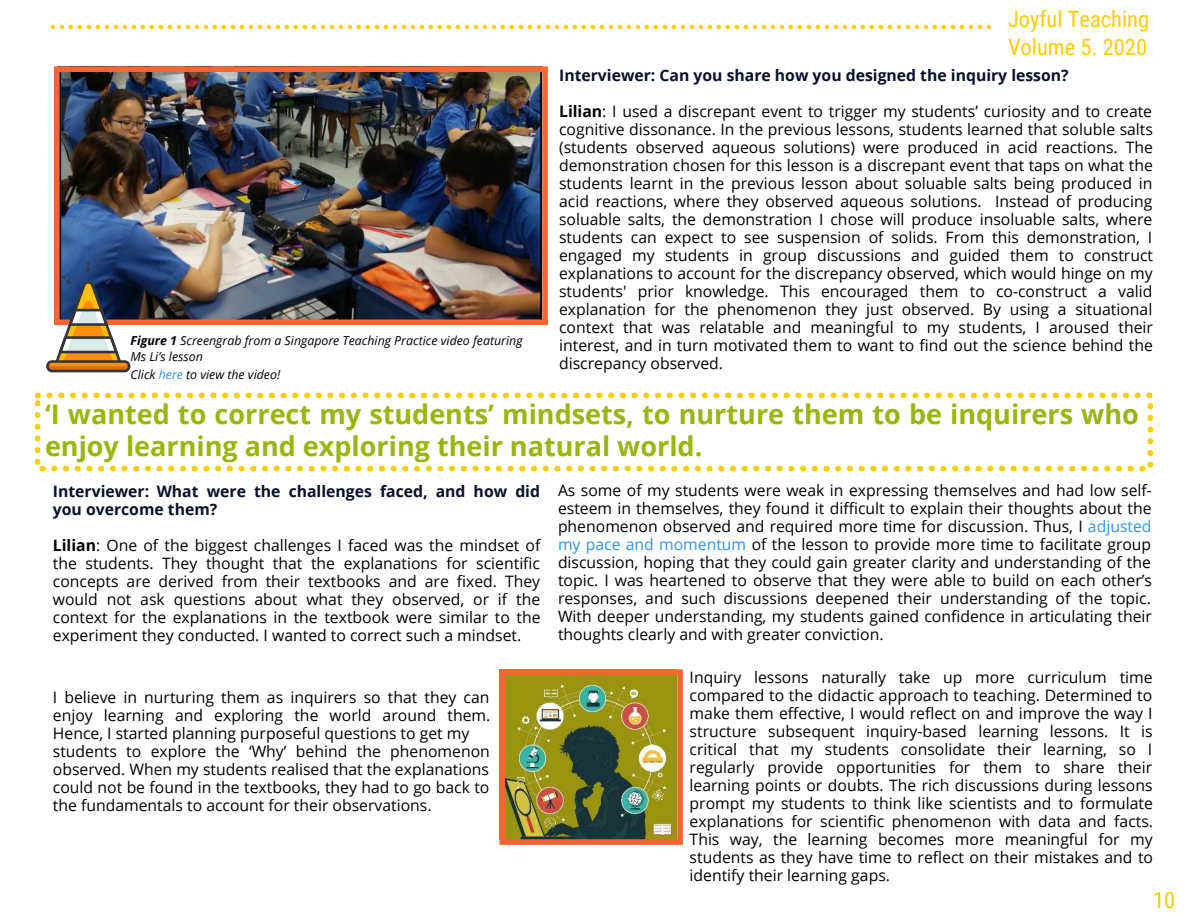
<style>
.page{position:relative;width:1188px;height:918px;background:#fff}
.page>*{position:absolute;margin:0;border:0;box-sizing:border-box;transform-origin:0 0}
.t1{font:700 27px/31.5px "Open Sans";color:#9cb40e}
.t2{font:22.5px/28.2px "Roboto Condensed";color:#facd00}
.t3{font:15.75px/18px "Open Sans";color:#000;text-align:justify}
.t4{font:700 15.75px/18px "Open Sans";color:#080f2b}
.t5{font:italic 12.3px/15.8px "Open Sans";color:#000}
.s1{font-weight:700}
.s2{color:#2d95ec}
</style>
<div class="page">
<svg style="left:35px;top:393px;width:1118px;height:78px"></svg>
<svg style="left:51px;top:25px;width:940px;height:4px"></svg>
<img style="left:61px;top:73px;width:480px;height:245px">
<img style="left:507px;top:676px;width:169px;height:162px">
<div style="left:54px;top:66px;width:494px;height:259px;border:6px solid #f56634"></div>
<div style="left:46px;top:360px;width:84px;height:12px;border:3px solid #33363a;border-radius:5px"></div>
<svg style="left:48px;top:263px;width:81px;height:107px"></svg>
<div style="left:500px;top:669px;width:183px;height:176px;border:6px solid #f56634"></div>
<h2 class="t2" style="left:1008px;top:4px;width:143px">Joyful Teaching<br>Volume 5. 2020</h2>
<p class="t4" style="left:559px;top:66px;width:511px">Interviewer: Can you share how you designed the inquiry lesson?</p>
<p class="t3" style="left:559px;top:102px;width:595px"><span class="s1">Lilian</span>: I used a discrepant event to trigger my students’ curiosity and to create cognitive dissonance. In the previous lessons, students learned that soluble salts (students observed aqueous solutions) were produced in acid reactions. The demonstration chosen for this lesson is a discrepant event that taps on what the students learnt in the previous lesson about soluable salts being produced in acid reactions, where they observed aqueous solutions. Instead of producing soluable salts, the demonstration I chose will produce insoluable salts, where students can expect to see suspension of solids. From this demonstration, I engaged my students in group discussions and guided them to construct explanations to account for the discrepancy observed, which would hinge on my students' prior knowledge. This encouraged them to co-construct a valid explanation for the phenomenon they just observed. By using a situational context that was relatable and meaningful to my students, I aroused their interest, and in turn motivated them to want to find out the science behind the discrepancy observed.</p>
<h1 class="t1" style="left:45px;top:398px;width:1095px">‘I wanted to correct my students’ mindsets, to nurture them to be inquirers who enjoy learning and exploring their natural world.</h1>
<p class="t5" style="left:130px;top:333px;width:394px"><span class="s1">Figure 1</span> Screengrab from a Singapore Teaching Practice video featuring<br>Ms Li’s lesson</p>
<p class="t5" style="left:130px;top:366px;width:151px">Click <span class="s2">here</span> to view the video!</p>
<p class="t4" style="left:53px;top:482px;width:489px">Interviewer: What were the challenges faced, and how did you overcome them?</p>
<p class="t3" style="left:53px;top:536px;width:489px"><span class="s1">Lilian</span>: One of the biggest challenges I faced was the mindset of the students. They thought that the explanations for scientific concepts are derived from their textbooks and are fixed. They would not ask questions about what they observed, or if the context for the explanations in the textbook were similar to the experiment they conducted. I wanted to correct such a mindset.</p>
<p class="t3" style="left:53px;top:688px;width:439px;text-align:left">I believe in nurturing them as inquirers so that they can enjoy learning and exploring the world around them.<br>Hence, I started planning purposeful questions to get my students to explore the ‘Why’ behind the phenomenon observed. When my students realised that the explanations could not be found in the textbooks, they had to go back to the fundamentals to account for their observations.</p>
<p class="t3" style="left:558px;top:481px;width:595px">As some of my students were weak in expressing themselves and had low self&shy;esteem in themselves, they found it difficult to explain their thoughts about the phenomenon observed and required more time for discussion. Thus, I <span class="s2">adjusted my pace and momentum</span> of the lesson to provide more time to facilitate group discussion, hoping that they could gain greater clarity and understanding of the topic. I was heartened to observe that they were able to build on each other’s responses, and such discussions deepened their understanding of the topic.<br>With deeper understanding, my students gained confidence in articulating their thoughts clearly and with greater conviction.</p>
<p class="t3" style="left:690px;top:668px;width:465px">Inquiry lessons naturally take up more curriculum time compared to the didactic approach to teaching. Determined to make them effective, I would reflect on and improve the way I structure subsequent inquiry-based learning lessons. It is critical that my students consolidate their learning, so I regularly provide opportunities for them to share their learning points or doubts. The rich discussions during lessons prompt my students to think like scientists and to formulate explanations for scientific phenomenon with data and facts.<br>This way, the learning becomes more meaningful for my students as they have time to reflect on their mistakes and to identify their learning gaps.</p>
<h2 class="t2" style="left:1153px;top:885px;width:24px">10</h2>
</div>
